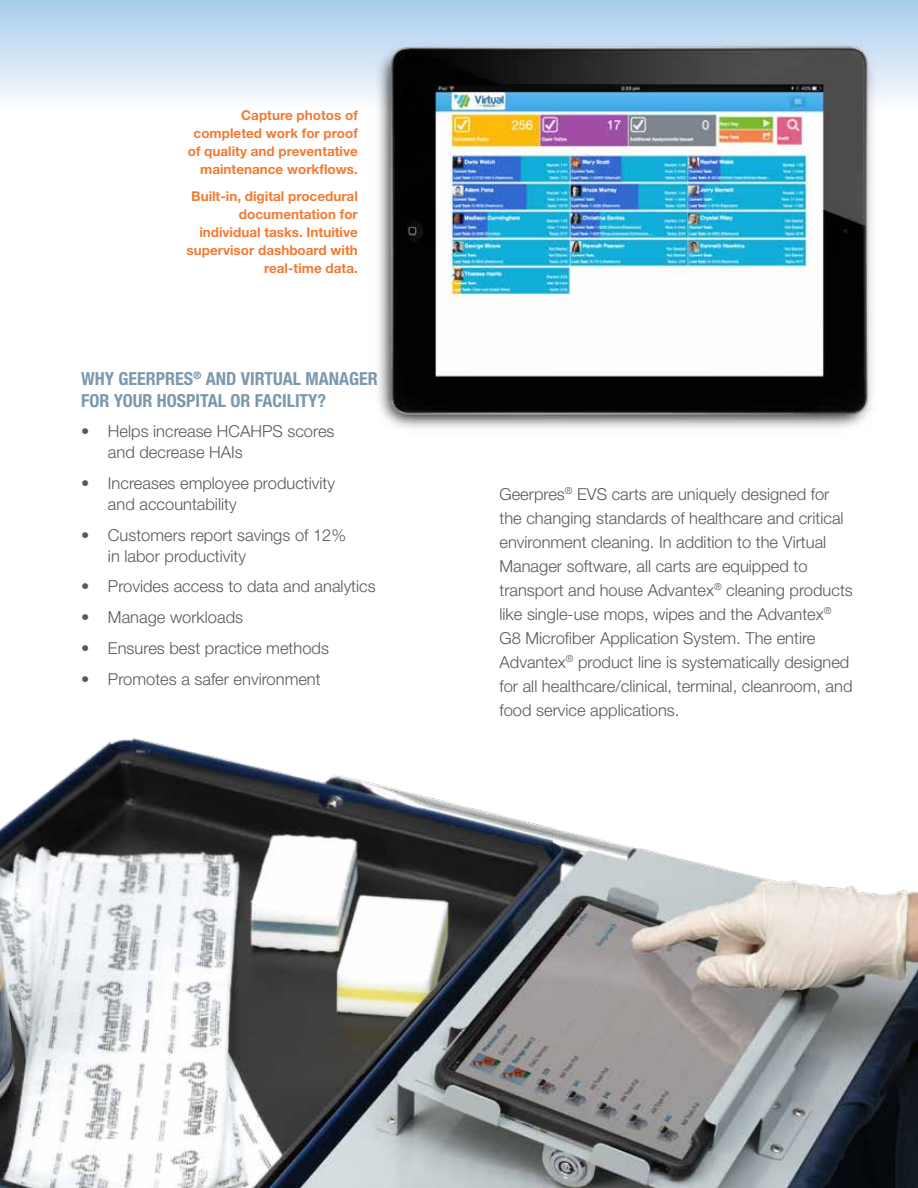
<style>
.page{position:relative;width:918px;height:1188px;background:#fff}
.page>*{position:absolute;margin:0;border:0;box-sizing:border-box;transform-origin:0 0}
.t1{font:700 condensed 18px/21.6px "Helvetica Neue";color:#7c98ac}
.t2{font:300 16.5px/24px "Helvetica Neue";color:#58595b}
.t3{font:700 13.5px/18px "Helvetica Neue";color:#f17b33;text-align:right}
</style>
<div class="page">
<svg style="left:0;top:0;width:918px;height:99px;background:#cce1f4"></svg>
<img style="left:0;top:738px;width:918px;height:450px">
<img style="left:345px;top:0;width:568px;height:429px">
<p class="t3" style="left:188px;top:106px;width:172px">Capture photos of completed work for proof of quality and preventative maintenance workflows.</p>
<p class="t3" style="left:187px;top:187px;width:173px">Built-in, digital procedural documentation for individual tasks. Intuitive supervisor dashboard with real-time data.</p>
<p class="t1" style="left:81px;top:368px;width:298px">WHY GEERPRES<sup>®</sup> AND VIRTUAL MANAGER<br>FOR YOUR HOSPITAL OR FACILITY?</p>
<p class="t2" style="left:108px;top:421px;width:228px;line-height:21px;text-indent:-27px">• Helps increase HCAHPS scores and decrease HAIs</p>
<p class="t2" style="left:108px;top:472px;width:229px;line-height:21px;text-indent:-27px">• Increases employee productivity and accountability</p>
<p class="t2" style="left:108px;top:524px;width:240px;line-height:21px;text-indent:-27px">• Customers report savings of 12% in labor productivity</p>
<p class="t2" style="left:81px;top:574px;width:296px">• Provides access to data and analytics</p>
<p class="t2" style="left:81px;top:605px;width:164px">• Manage workloads</p>
<p class="t2" style="left:81px;top:636px;width:249px">• Ensures best practice methods</p>
<p class="t2" style="left:81px;top:666px;width:241px">• Promotes a safer environment</p>
<p class="t2" style="left:499px;top:482px;width:355px">Geerpres<sup>®</sup> EVS carts are uniquely designed for the changing standards of healthcare and critical environment cleaning. In addition to the Virtual Manager software, all carts are equipped to transport and house Advantex<sup>®</sup> cleaning products like single-use mops, wipes and the Advantex<sup>® </sup>G8 Microfiber Application System. The entire Advantex<sup>®</sup> product line is systematically designed for all healthcare/clinical, terminal, cleanroom, and food service applications.</p>
</div>
